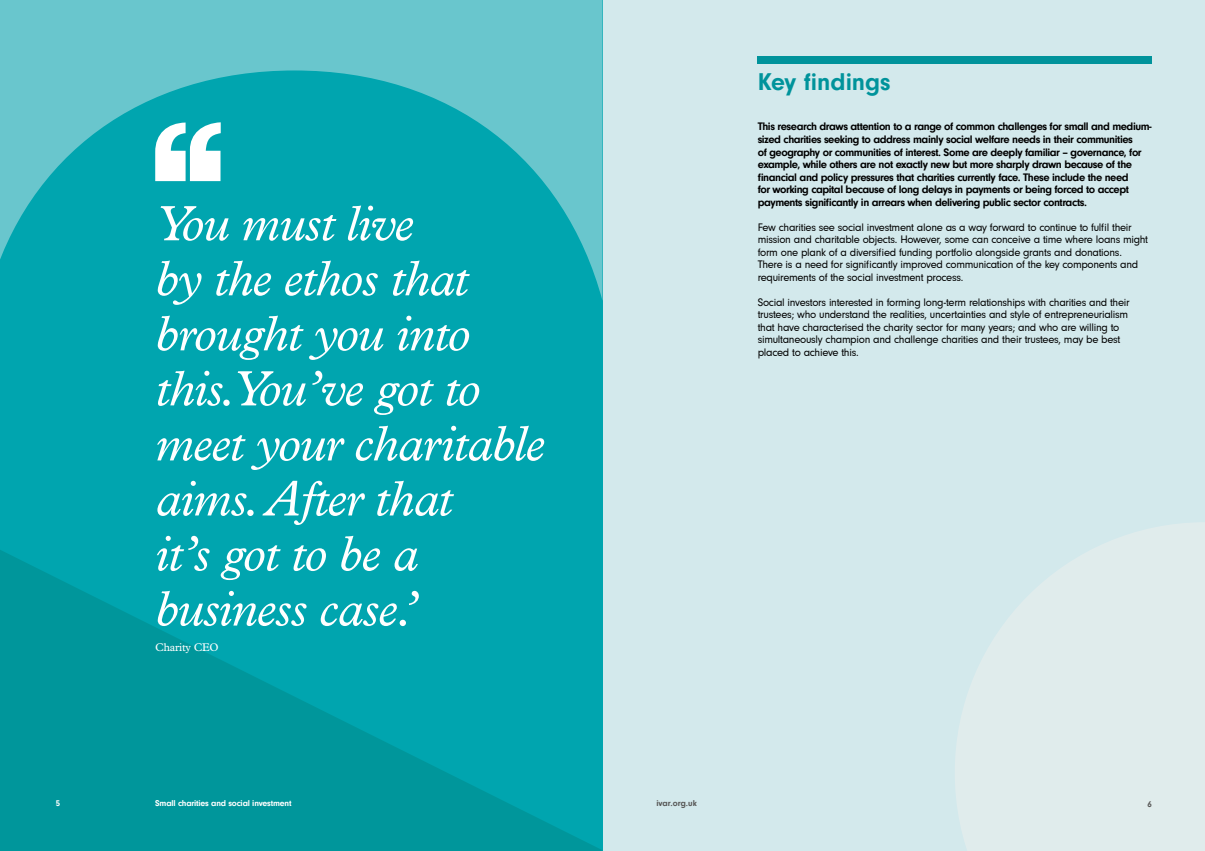
<style>
.page{position:relative;width:1205px;height:851px;background:#fff}
.page>*{position:absolute;margin:0;border:0;box-sizing:border-box;transform-origin:0 0}
.t1{font:italic 50px/55px "Plantin";letter-spacing:-.02em;color:#fff}
.t2{font:700 25px "Neuzeit Gro";color:#00939b}
.t3{font:11.25px/12.5px "Neuzeit Gro";letter-spacing:-.025em;color:#000}
.t4{font:700 11.25px/12.5px "Neuzeit Gro";letter-spacing:-.04em;color:#000}
.t5{font:11.25px "Plantin";letter-spacing:-.02em;color:#fff}
.t6{font:700 8.75px "Neuzeit Gro";letter-spacing:-.02em;color:#fff}
.t7{font:700 8.75px "Neuzeit Gro";color:#575756}
</style>
<div class="page">
<div style="left:602px;top:0;width:603px;height:850px;background:#d3e9ec"></div>
<svg style="left:955px;top:523px;width:250px;height:327px;fill:#e0ecec"></svg>
<div style="left:758px;top:57px;width:394px;height:7px;background:#00939b"></div>
<div style="left:0;top:0;width:602px;height:850px;background:#00a5af"></div>
<svg style="left:0;top:0;width:602px;height:299px"></svg>
<svg style="left:0;top:550px;width:601px;height:300px;fill:#00969b"></svg>
<svg style="left:155px;top:122px;width:66px;height:59px"></svg>
<h1 class="t1" style="left:155px;top:195px;width:391px">You must live<br>by the ethos that brought you into this.You’ve got to meet your charitable aims. After that<br>it’s got to be a business case.’</h1>
<p class="t5" style="left:155px;top:640px;width:65px">Charity CEO</p>
<h2 class="t2" style="left:758px;top:68px;width:134px">Key findings</h2>
<p class="t4" style="left:758px;top:121px;width:395px">This research draws attention to a range of common challenges for small and medium&shy;sized charities seeking to address mainly social welfare needs in their communities<br>of geography or communities of interest. Some are deeply familiar – governance, for example, while others are not exactly new but more sharply drawn because of the financial and policy pressures that charities currently face. These include the need<br>for working capital because of long delays in payments or being forced to accept payments significantly in arrears when delivering public sector contracts.</p>
<p class="t3" style="left:758px;top:221px;width:392px">Few charities see social investment alone as a way forward to continue to fulfil their mission and charitable objects. However, some can conceive a time where loans might form one plank of a diversified funding portfolio alongside grants and donations.<br>There is a need for significantly improved communication of the key components and requirements of the social investment process.</p>
<p class="t3" style="left:758px;top:296px;width:373px">Social investors interested in forming long-term relationships with charities and their trustees; who understand the realities, uncertainties and style of entrepreneurialism that have characterised the charity sector for many years; and who are willing to simultaneously champion and challenge charities and their trustees, may be best placed to achieve this.</p>
<p class="t6" style="left:56px;top:798px;width:6px">5</p>
<p class="t6" style="left:155px;top:798px;width:138px">Small charities and social investment</p>
<p class="t7" style="left:656px;top:798px;width:42px">ivar.org.uk</p>
<p class="t7" style="left:1147px;top:799px;width:6px">6</p>
</div>
